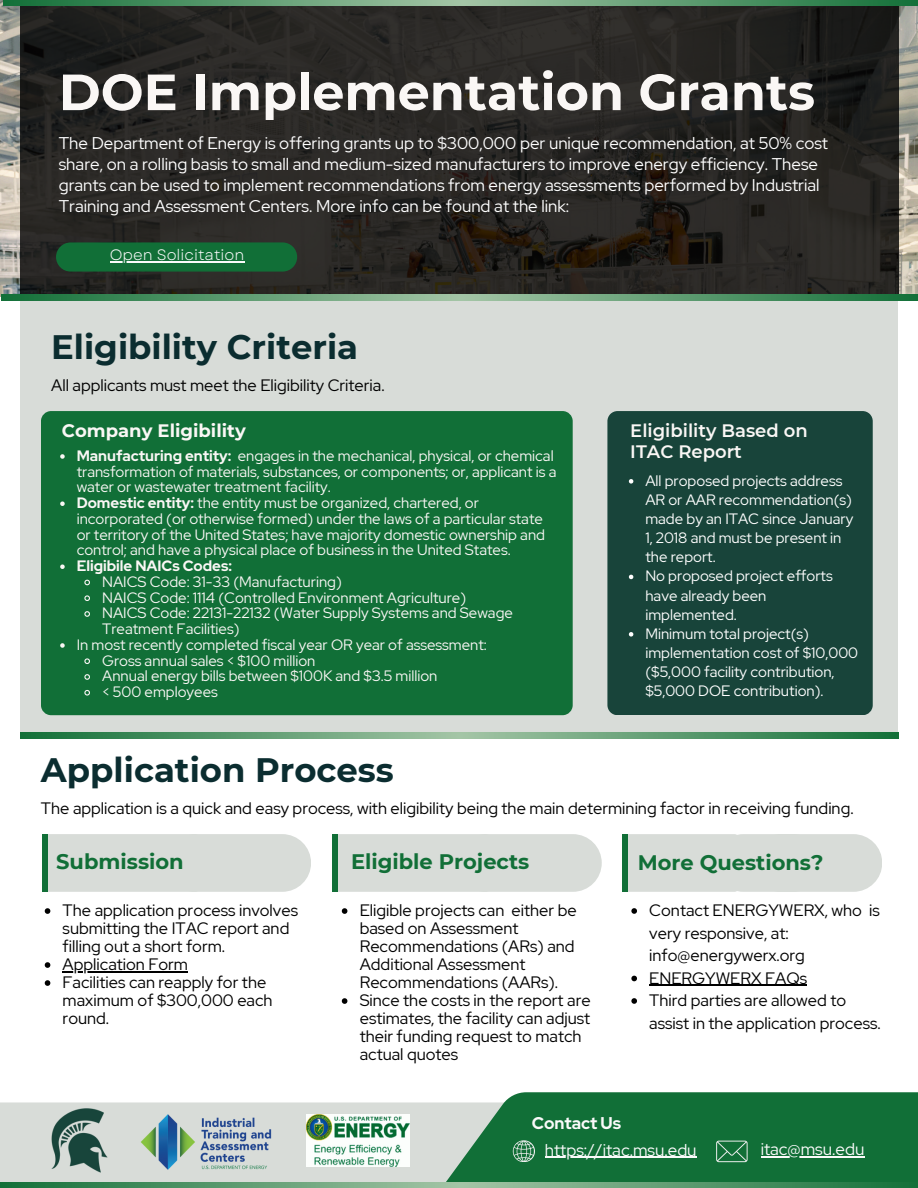
<style>
.page{position:relative;width:918px;height:1188px;background:#fff}
.page>*{position:absolute;margin:0;border:0;box-sizing:border-box;transform-origin:0 0}
.t1{font:700 50.85px "Montserrat";color:#faf7f5}
.t2{font:700 33.9px "Montserrat";color:#0b2d30}
.t3{font:700 21px "Montserrat";color:#116f37}
.t4{font:600 18px/21.3px "Montserrat";color:#faf7f5}
.t5{font:700 18px "Montserrat";color:#faf7f5}
.t6{font:16.95px/21.1px "Red Hat Display";color:#fff}
.t7{font:16.95px "Red Hat Display";color:#fafafa}
.t8{font:700 16.95px "Red Hat Display";color:#fafafa}
.t9{font:16.5px/18px "Red Hat Display";color:#000}
.t10{font:15px/15.8px "Red Hat Display";color:#faf7f5}
.t11{font:15px/19.2px "Red Hat Display";color:#fff}
.t12{font:700 15px "Red Hat Display";color:#faf7f5}
.t13{font:15px "Garet";color:#fafafa}
.s1{font-weight:700}
</style>
<div class="page">
<div style="left:20px;top:300px;width:878px;height:436px;background:#d8dcd8"></div>
<div style="left:457px;top:834px;width:145px;height:58px;background:#d8dcd8;border-radius:29px"></div>
<div style="left:333px;top:834px;width:158px;height:58px;background:#d8dcd8;border-radius:6px"></div>
<div style="left:333px;top:834px;width:5px;height:58px;background:#116f37"></div>
<div style="left:166px;top:834px;width:145px;height:58px;background:#d8dcd8;border-radius:29px"></div>
<div style="left:42px;top:834px;width:159px;height:58px;background:#d8dcd8;border-radius:6px"></div>
<div style="left:42px;top:834px;width:5px;height:58px;background:#116f37"></div>
<div style="left:752px;top:834px;width:130px;height:58px;background:#d8dcd8;border-radius:29px"></div>
<div style="left:715px;top:834px;width:107px;height:58px;background:#d8dcd8;border-radius:29px"></div>
<div style="left:622px;top:834px;width:118px;height:58px;background:#d8dcd8;border-radius:6px"></div>
<div style="left:622px;top:834px;width:6px;height:58px;background:#116f37"></div>
<img style="left:1px;top:0;width:917px;height:297px">
<svg style="left:20px;top:6px;width:878px;height:289px;background:#272522"></svg>
<div style="left:56px;top:242px;width:241px;height:30px;background:#116f37;border-radius:15px"></div>
<hr style="left:110px;top:262px;width:134px;height:1px;background:#fafafa">
<div style="left:607px;top:411px;width:266px;height:304px;background:#18443a"></div>
<svg style="left:629px;top:479px;width:4px;height:5px"></svg>
<svg style="left:629px;top:575px;width:4px;height:4px"></svg>
<svg style="left:629px;top:632px;width:4px;height:5px"></svg>
<div style="left:41px;top:411px;width:532px;height:304px;background:#116f37;border-radius:10px"></div>
<svg style="left:60px;top:454px;width:5px;height:5px"></svg>
<svg style="left:60px;top:501px;width:5px;height:5px"></svg>
<svg style="left:60px;top:564px;width:5px;height:5px"></svg>
<svg style="left:84px;top:579px;width:6px;height:7px"></svg>
<svg style="left:84px;top:595px;width:6px;height:6px"></svg>
<svg style="left:84px;top:611px;width:6px;height:6px"></svg>
<svg style="left:60px;top:643px;width:5px;height:5px"></svg>
<svg style="left:84px;top:658px;width:6px;height:6px"></svg>
<svg style="left:84px;top:674px;width:6px;height:6px"></svg>
<svg style="left:84px;top:689px;width:6px;height:7px"></svg>
<div style="left:0;top:1102px;width:541px;height:86px;background:#d8dcd8"></div>
<svg style="left:407px;top:1092px;width:511px;height:91px;background:#308051"></svg>
<img style="left:306px;top:1114px;width:104px;height:53px">
<img style="left:51px;top:1108px;width:56px;height:64px">
<svg style="left:716px;top:1141px;width:32px;height:21px"></svg>
<svg style="left:513px;top:1140px;width:22px;height:22px"></svg>
<svg style="left:2px;top:295px;width:916px;height:5px;background:#5b9a6f"></svg>
<svg style="left:20px;top:733px;width:878px;height:6px;background:#5b9a6e"></svg>
<svg style="left:3px;top:0;width:915px;height:6px;background:#5b9a6f"></svg>
<svg style="left:1px;top:1183px;width:917px;height:5px;background:#5b9a6f"></svg>
<img style="left:141px;top:1114px;width:131px;height:56px">
<svg style="left:342px;top:908px;width:5px;height:6px"></svg>
<svg style="left:342px;top:998px;width:5px;height:6px"></svg>
<svg style="left:45px;top:908px;width:5px;height:6px"></svg>
<svg style="left:45px;top:962px;width:5px;height:6px"></svg>
<hr style="left:63px;top:971px;width:125px;height:1px;background:#000">
<svg style="left:45px;top:980px;width:5px;height:6px"></svg>
<svg style="left:631px;top:908px;width:6px;height:6px"></svg>
<svg style="left:631px;top:976px;width:6px;height:5px"></svg>
<hr style="left:649px;top:985px;width:43px;height:1px;background:#000">
<hr style="left:692px;top:985px;width:115px;height:1px;background:#000">
<svg style="left:631px;top:998px;width:6px;height:6px"></svg>
<hr style="left:545px;top:1157px;width:152px;height:1px;background:#fafafa">
<hr style="left:761px;top:1156px;width:103px;height:1px;background:#fafafa">
<h3 class="t1" style="left:59px;top:61px;width:758px">DOE Implementation Grants</h3>
<p class="t6" style="left:59px;top:132px;width:771px">The Department of Energy is offering grants up to $300,000 per unique recommendation, at 50% cost share, on a rolling basis to small and medium-sized manufacturers to improve energy efficiency. These grants can be used to implement recommendations from energy assessments performed by Industrial Training and Assessment Centers. More info can be found at the link:</p>
<h1 class="t13" style="left:110px;top:244px;width:136px">Open Solicitation</h1>
<p class="t2" style="left:51px;top:326px;width:308px">Eligibility Criteria</p>
<p class="t9" style="left:51px;top:376px;width:335px">All applicants must meet the Eligibility Criteria.</p>
<h4 class="t5" style="left:62px;top:420px;width:185px">Company Eligibility</h4>
<p class="t10" style="left:77px;top:448px;width:481px"><span class="s1">Manufacturing entity:</span> engages in the mechanical, physical, or chemical transformation of materials, substances, or components; or, applicant is a</p>
<p class="t10" style="left:77px;top:479px;width:470px">water or wastewater treatment facility.<br><span class="s1">Domestic entity:</span> the entity must be organized, chartered, or incorporated (or otherwise formed) under the laws of a particular state or territory of the United States; have majority domestic ownership and</p>
<p class="t10" style="left:77px;top:542px;width:436px">control; and have a physical place of business in the United States.</p>
<p class="t12" style="left:77px;top:556px;width:157px">Eligibile NAICs Codes:</p>
<p class="t10" style="left:102px;top:574px;width:241px">NAICS Code: 31-33 (Manufacturing)</p>
<p class="t10" style="left:102px;top:590px;width:366px">NAICS Code: 1114 (Controlled Environment Agriculture)</p>
<p class="t10" style="left:102px;top:605px;width:412px">NAICS Code: 22131-22132 (Water Supply Systems and Sewage</p>
<p class="t10" style="left:77px;top:621px;width:412px;text-indent:26px">Treatment Facilities)<br>In most recently completed fiscal year OR year of assessment:</p>
<p class="t10" style="left:102px;top:653px;width:215px">Gross annual sales &lt; $100 million</p>
<p class="t10" style="left:102px;top:668px;width:337px">Annual energy bills between $100K and $3.5 million</p>
<p class="t10" style="left:102px;top:684px;width:117px">&lt; 500 employees</p>
<h5 class="t4" style="left:630px;top:420px;width:179px">Eligibility Based on<br>ITAC Report</h5>
<h5 class="t11" style="left:645px;top:471px;width:210px">All proposed projects address<br>AR or AAR recommendation(s) made by an ITAC since January<br>1, 2018 and must be present in the report.</h5>
<p class="t11" style="left:645px;top:566px;width:189px">No proposed project efforts have already been implemented.</p>
<h2 class="t11" style="left:645px;top:624px;width:214px">Minimum total project(s) implementation cost of $10,000 ($5,000 facility contribution, $5,000 DOE contribution).</h2>
<h3 class="t2" style="left:41px;top:749px;width:354px">Application Process</h3>
<p class="t9" style="left:41px;top:799px;width:814px">The application is a quick and easy process, with eligibility being the main determining factor in receiving funding.</p>
<p class="t3" style="left:56px;top:848px;width:129px">Submission</p>
<p class="t3" style="left:351px;top:849px;width:180px">Eligible Projects</p>
<p class="t3" style="left:638px;top:849px;width:187px">More Questions?</p>
<h4 class="t9" style="left:360px;top:901px;width:219px">Eligible projects can either be based on Assessment<br>Recommendations (ARs) and<br>Additional Assessment<br>Recommendations (AARs).</h4>
<p class="t9" style="left:360px;top:991px;width:233px">Since the costs in the report are estimates, the facility can adjust their funding request to match actual quotes</p>
<h5 class="t9" style="left:649px;top:899px;width:232px;line-height:22.5px">Contact ENERGYWERX, who is very responsive, at: info@energywerx.org</h5>
<h3 class="t9" style="left:649px;top:969px;width:159px">ENERGYWERX FAQs</h3>
<p class="t9" style="left:649px;top:989px;width:233px;line-height:22.5px">Third parties are allowed to assist in the application process.</p>
<p class="t9" style="left:63px;top:901px;width:237px">The application process involves submitting the ITAC report and filling out a short form.</p>
<p class="t9" style="left:63px;top:955px;width:127px">Application Form</p>
<h2 class="t9" style="left:63px;top:973px;width:212px">Facilities can reapply for the maximum of $300,000 each round.</h2>
<p class="t8" style="left:532px;top:1112px;width:91px">Contact Us</p>
<h4 class="t7" style="left:545px;top:1138px;width:153px">https://itac.msu.edu</h4>
<p class="t7" style="left:761px;top:1138px;width:105px">itac@msu.edu</p>
</div>
